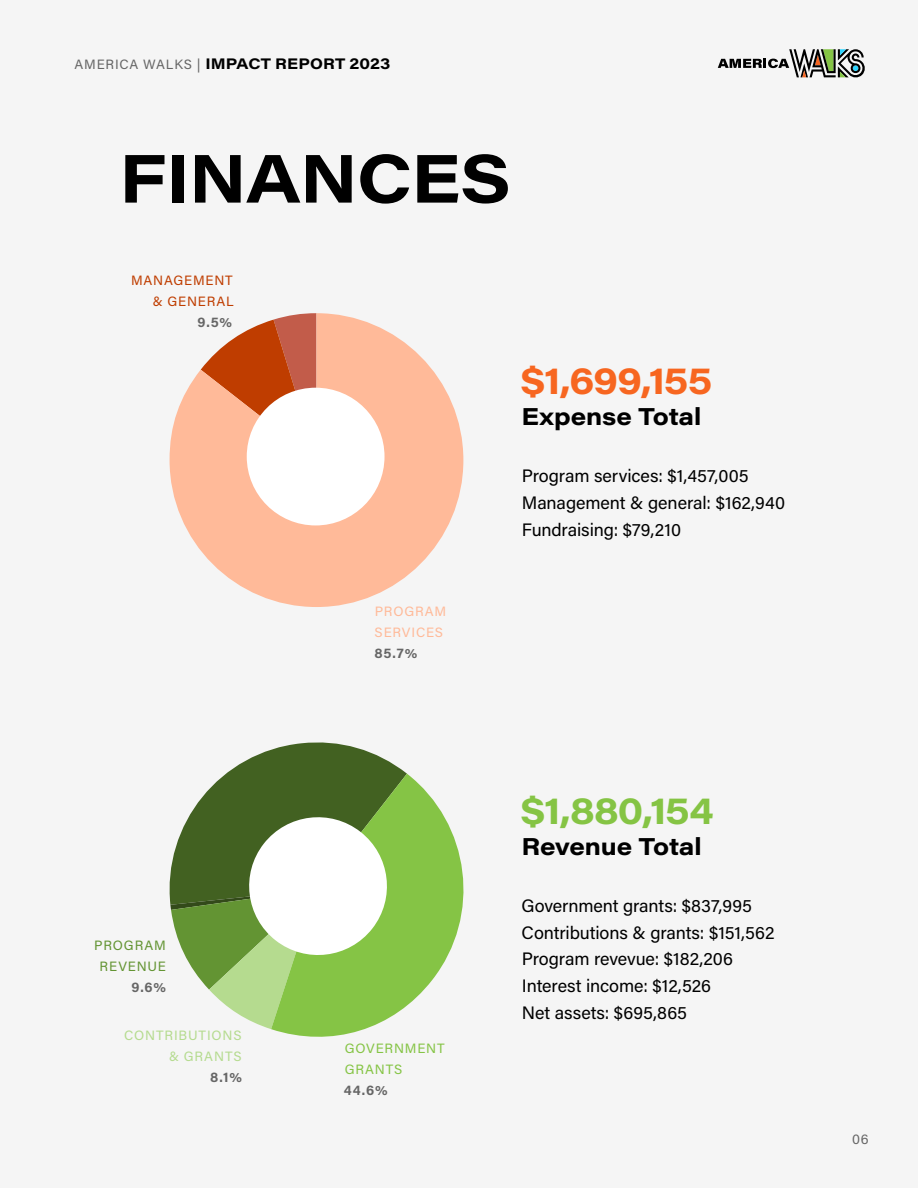
<style>
.page{position:relative;width:918px;height:1188px;background:#fff}
.page>*{position:absolute;margin:0;border:0;box-sizing:border-box;transform-origin:0 0}
.t1{font:700 67.5px "Acumin Pro Wide";letter-spacing:-.01em;color:#000}
.t2{font:700 36px "Acumin Pro Wide";letter-spacing:-.025em;color:#f76620}
.t3{font:700 36px "Acumin Pro Wide";letter-spacing:-.025em;color:#85c444}
.t4{font:700 24px "Acumin Pro Wide";letter-spacing:-.005em;color:#000}
.t5{font:18px/26.8px "Acumin Pro";letter-spacing:-.005em;color:#000}
.t6{font:700 15px "Acumin Pro Wide";letter-spacing:.005em;color:#000}
.t7{font:700 13.5px "Acumin Pro";color:#666}
.t8{font:13.5px/21px "Acumin Pro";letter-spacing:.065em;color:#b5db8f;text-align:right}
.t9{font:13.5px/21px "Acumin Pro";letter-spacing:.06em;color:#bf3d00;text-align:right}
.t10{font:13.5px/21px "Acumin Pro";letter-spacing:.065em;color:#85c445}
.t11{font:13.5px/21px "Acumin Pro";letter-spacing:.06em;color:#ffba99}
.t12{font:13.5px/21px "Acumin Pro";letter-spacing:.065em;color:#639433;text-align:center}
.t13{font:13.5px "Acumin Pro";color:#666}
.s1{font-family:"Acumin Pro";font-weight:400;font-size:13.5px;color:#666}
</style>
<div class="page">
<svg style="left:718px;top:49px;width:147px;height:28px"></svg>
<svg style="left:271px;top:774px;width:193px;height:263px;fill:#85c445"></svg>
<svg style="left:169px;top:742px;width:238px;height:287px"></svg>
<svg style="left:170px;top:313px;width:293px;height:294px;fill:#ffba99"></svg>
<div style="left:247px;top:388px;width:138px;height:137px;background:#fff;border-radius:50%"></div>
<p class="t6" style="left:75px;top:53px;width:318px"><span class="s1">AMERICA WALKS |</span> IMPACT REPORT 2023</p>
<h1 class="t1" style="left:119px;top:130px;width:394px">FINANCES</h1>
<p class="t9" style="left:131px;top:270px;width:104px">MANAGEMENT &amp; GENERAL</p>
<p class="t7" style="left:198px;top:313px;width:36px">9.5%</p>
<p class="t11" style="left:375px;top:600px;width:73px">PROGRAM<br>SERVICES</p>
<p class="t7" style="left:374px;top:644px;width:44px">85.7%</p>
<h2 class="t2" style="left:521px;top:355px;width:193px">$1,699,155</h2>
<h3 class="t4" style="left:521px;top:399px;width:181px">Expense Total</h3>
<p class="t5" style="left:522px;top:461px;width:265px">Program services: $1,457,005<br>Management &amp; general: $162,940<br>Fundraising: $79,210</p>
<p class="t12" style="left:94px;top:934px;width:73px">PROGRAM<br>REVENUE</p>
<p class="t7" style="left:132px;top:977px;width:36px">9.6%</p>
<p class="t8" style="left:124px;top:1024px;width:119px">CONTRIBUTIONS &amp; GRANTS</p>
<p class="t7" style="left:210px;top:1068px;width:33px">8.1%</p>
<p class="t10" style="left:345px;top:1037px;width:101px">GOVERNMENT<br>GRANTS</p>
<p class="t7" style="left:344px;top:1081px;width:45px">44.6%</p>
<h2 class="t3" style="left:521px;top:785px;width:195px">$1,880,154</h2>
<h3 class="t4" style="left:521px;top:829px;width:182px">Revenue Total</h3>
<p class="t5" style="left:522px;top:891px;width:254px">Government grants: $837,995<br>Contributions &amp; grants: $151,562<br>Program revevue: $182,206<br>Interest income: $12,526<br>Net assets: $695,865</p>
<p class="t13" style="left:852px;top:1130px;width:18px">06</p>
</div>
